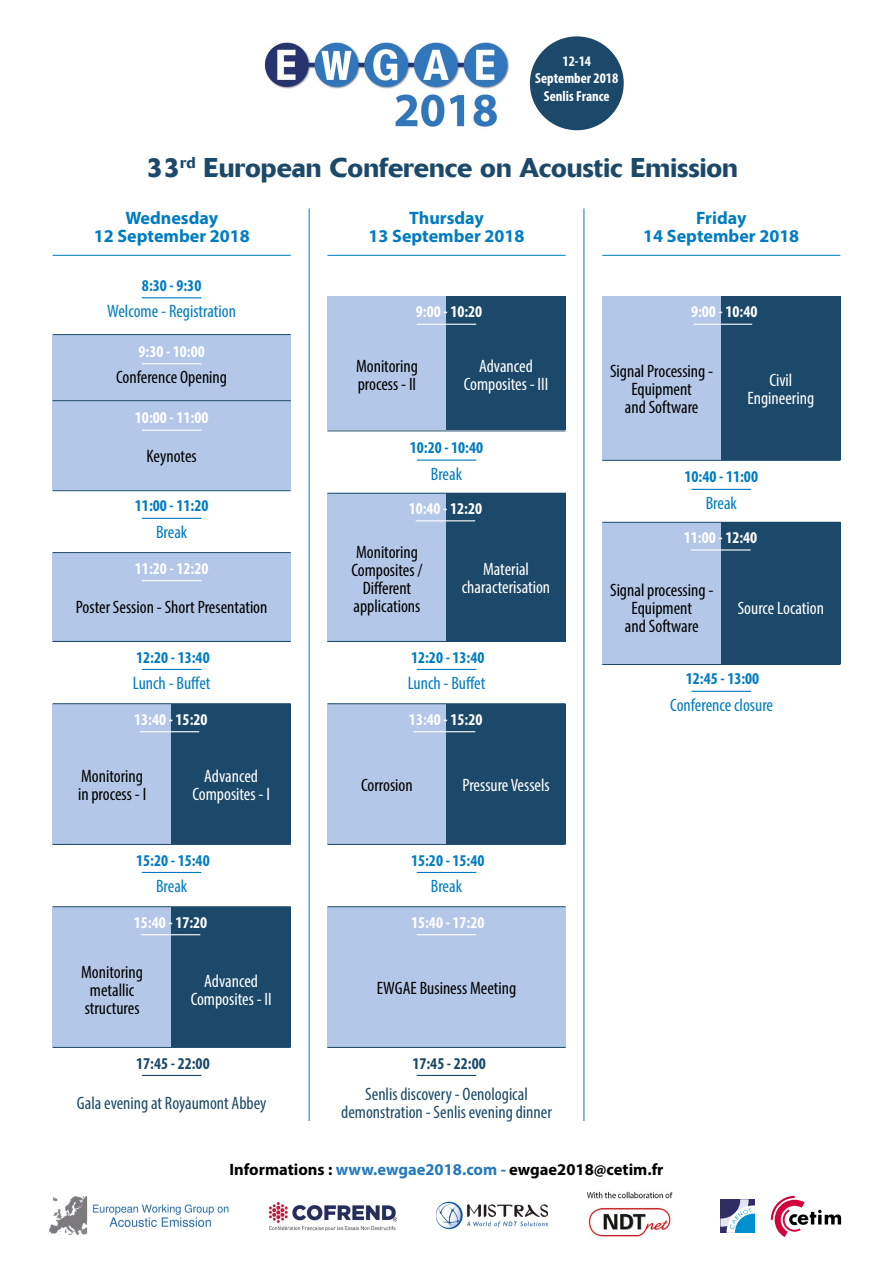
<style>
.page{position:relative;width:893px;height:1263px;background:#fff}
.page>*{position:absolute;margin:0;border:0;box-sizing:border-box;transform-origin:0 0}
.t1{font:500 27px "Delta";color:#1c4969}
.t2{font:condensed 18px/18px "Myriad Pro";color:#000;text-align:center}
.t3{font:condensed 18px/18px "Myriad Pro";color:#fff;text-align:center}
.t4{font:condensed 18px/18px "Myriad Pro";color:#1c4969;text-align:center}
.t5{font:condensed 18px "Myriad Pro";color:#007cc1}
.t6{font:700 18px/18px "Myriad Pro";color:#007cc1;text-align:center}
.t7{font:700 condensed 16.5px "Myriad Pro";color:#fff}
.t8{font:700 condensed 16.5px "Myriad Pro";color:#007cc1}
.t9{font:700 16.5px "Myriad Pro";color:#000}
.t10{font:700 condensed 16.5px "Myriad Pro";color:#1c4969}
.t11{font:700 condensed 14.55px/17.5px "Myriad Pro";color:#fff;text-align:center}
.s1{color:#2479be}
</style>
<div class="page">
<img style="left:264px;top:42px;width:266px;height:85px">
<div style="left:530px;top:36px;width:94px;height:94px;background:#1c4969;border-radius:50%"></div>
<img style="left:49px;top:1196px;width:180px;height:39px">
<img style="left:269px;top:1202px;width:127px;height:29px">
<img style="left:436px;top:1201px;width:111px;height:29px">
<img style="left:587px;top:1191px;width:86px;height:46px">
<svg style="left:771px;top:1196px;width:70px;height:41px"></svg>
<svg style="left:720px;top:1199px;width:35px;height:34px"></svg>
<div style="left:327px;top:296px;width:119px;height:345px;background:#b3c7e8"></div>
<div style="left:446px;top:296px;width:120px;height:345px;background:#1c4969"></div>
<div style="left:53px;top:335px;width:238px;height:77px;background:#b3c7e8"></div>
<div style="left:53px;top:412px;width:238px;height:79px;background:#b3c7e8"></div>
<div style="left:53px;top:552px;width:238px;height:89px;background:#b3c7e8"></div>
<div style="left:602px;top:522px;width:119px;height:149px;background:#b3c7e8"></div>
<div style="left:721px;top:522px;width:119px;height:149px;background:#1c4969"></div>
<div style="left:602px;top:296px;width:119px;height:210px;background:#b3c7e8"></div>
<div style="left:721px;top:296px;width:119px;height:210px;background:#1c4969"></div>
<div style="left:53px;top:906px;width:119px;height:141px;background:#b3c7e8"></div>
<div style="left:172px;top:906px;width:119px;height:141px;background:#1c4969"></div>
<div style="left:53px;top:704px;width:119px;height:140px;background:#b3c7e8"></div>
<div style="left:327px;top:703px;width:119px;height:141px;background:#b3c7e8"></div>
<div style="left:327px;top:907px;width:239px;height:140px;background:#b3c7e8"></div>
<div style="left:172px;top:703px;width:119px;height:141px;background:#1c4969"></div>
<div style="left:446px;top:703px;width:120px;height:141px;background:#1c4969"></div>
<div style="left:325px;top:431px;width:243px;height:62px;background:#fff"></div>
<div style="left:600px;top:460px;width:242px;height:62px;background:#fff"></div>
<hr style="left:53px;top:255px;width:238px;height:1px;background:#007cc1">
<hr style="left:327px;top:255px;width:239px;height:1px;background:#007cc1">
<hr style="left:602px;top:255px;width:238px;height:1px;background:#007cc1">
<div style="left:602px;top:664px;width:238px;height:67px;background:#fff"></div>
<hr style="left:309px;top:208px;width:1px;height:913px;background:#007cc1">
<hr style="left:584px;top:208px;width:1px;height:913px;background:#007cc1">
<hr style="left:53px;top:334px;width:238px;height:1px;background:#1c4969">
<hr style="left:53px;top:400px;width:238px;height:1px;background:#1c4969">
<hr style="left:53px;top:490px;width:238px;height:1px;background:#1c4969">
<hr style="left:53px;top:552px;width:238px;height:1px;background:#1c4969">
<hr style="left:53px;top:641px;width:238px;height:1px;background:#1c4969">
<hr style="left:53px;top:703px;width:238px;height:1px;background:#1c4969">
<hr style="left:53px;top:844px;width:238px;height:1px;background:#1c4969">
<hr style="left:53px;top:906px;width:238px;height:1px;background:#1c4969">
<hr style="left:53px;top:1047px;width:238px;height:1px;background:#1c4969">
<hr style="left:327px;top:906px;width:239px;height:1px;background:#1c4969">
<hr style="left:327px;top:844px;width:239px;height:1px;background:#1c4969">
<hr style="left:327px;top:1047px;width:239px;height:1px;background:#1c4969">
<hr style="left:327px;top:431px;width:239px;height:1px;background:#1c4969">
<hr style="left:327px;top:493px;width:239px;height:1px;background:#1c4969">
<hr style="left:327px;top:641px;width:239px;height:1px;background:#1c4969">
<hr style="left:327px;top:703px;width:239px;height:1px;background:#1c4969">
<hr style="left:602px;top:664px;width:238px;height:1px;background:#1c4969">
<hr style="left:602px;top:460px;width:238px;height:1px;background:#1c4969">
<hr style="left:602px;top:522px;width:238px;height:1px;background:#1c4969">
<hr style="left:694px;top:324px;width:58px;height:1px;background:#fff">
<hr style="left:417px;top:324px;width:59px;height:1px;background:#fff">
<hr style="left:142px;top:297px;width:59px;height:1px;background:#007cc1">
<hr style="left:142px;top:363px;width:59px;height:1px;background:#fff">
<hr style="left:142px;top:430px;width:59px;height:1px;background:#fff">
<hr style="left:691px;top:489px;width:60px;height:1px;background:#007cc1">
<hr style="left:142px;top:518px;width:59px;height:1px;background:#007cc1">
<hr style="left:417px;top:459px;width:59px;height:2px;background:#007cc1">
<hr style="left:142px;top:580px;width:59px;height:1px;background:#fff">
<hr style="left:142px;top:669px;width:59px;height:1px;background:#007cc1">
<hr style="left:691px;top:691px;width:60px;height:1px;background:#007cc1">
<hr style="left:417px;top:669px;width:59px;height:1px;background:#007cc1">
<hr style="left:140px;top:731px;width:59px;height:1px;background:#fff">
<hr style="left:414px;top:731px;width:61px;height:1px;background:#fff">
<hr style="left:142px;top:872px;width:59px;height:1px;background:#007cc1">
<hr style="left:417px;top:872px;width:59px;height:1px;background:#007cc1">
<hr style="left:141px;top:934px;width:59px;height:1px;background:#fff">
<hr style="left:417px;top:934px;width:59px;height:1px;background:#fff">
<hr style="left:142px;top:1075px;width:59px;height:1px;background:#1c4969">
<hr style="left:417px;top:1075px;width:59px;height:1px;background:#1c4969">
<hr style="left:690px;top:549px;width:61px;height:2px;background:#fff">
<hr style="left:416px;top:520px;width:59px;height:1px;background:#fff">
<p class="t11" style="left:535px;top:52px;width:85px">12-14<br>September 2018<br>Senlis France</p>
<h1 class="t1" style="left:147px;top:151px;width:593px">33<sup>rd</sup> European Conference on Acoustic Emission</h1>
<p class="t6" style="left:94px;top:209px;width:157px">Wednesday<br>12 September 2018</p>
<p class="t6" style="left:369px;top:209px;width:157px">Thursday<br>13 September 2018</p>
<p class="t6" style="left:643px;top:209px;width:157px">Friday<br>14 September 2018</p>
<p class="t8" style="left:142px;top:275px;width:61px">8:30 - 9:30</p>
<p class="t5" style="left:107px;top:301px;width:130px">Welcome - Registration</p>
<p class="t7" style="left:138px;top:341px;width:68px">9:30 - 10:00</p>
<p class="t2" style="left:116px;top:368px;width:112px">Conference Opening</p>
<p class="t7" style="left:135px;top:407px;width:75px">10:00 - 11:00</p>
<p class="t2" style="left:147px;top:447px;width:52px">Keynotes</p>
<p class="t7" style="left:416px;top:301px;width:68px">9:00 - 10:20</p>
<p class="t7" style="left:691px;top:301px;width:68px">9:00 - 10:40</p>
<p class="t2" style="left:356px;top:356px;width:63px;text-align:left">Monitoring process - II</p>
<p class="t3" style="left:464px;top:357px;width:86px">Advanced<br>Composites - III</p>
<p class="t8" style="left:410px;top:437px;width:75px">10:20 - 10:40</p>
<p class="t5" style="left:431px;top:463px;width:33px">Break</p>
<p class="t2" style="left:610px;top:362px;width:105px">Signal Processing -<br>Equipment<br>and Software</p>
<p class="t3" style="left:747px;top:371px;width:68px">Civil<br>Engineering</p>
<p class="t8" style="left:685px;top:467px;width:75px">10:40 - 11:00</p>
<p class="t8" style="left:135px;top:496px;width:75px">11:00 - 11:20</p>
<p class="t5" style="left:706px;top:492px;width:33px">Break</p>
<p class="t5" style="left:156px;top:521px;width:33px">Break</p>
<p class="t7" style="left:409px;top:498px;width:75px">10:40 - 12:20</p>
<p class="t7" style="left:684px;top:527px;width:75px">11:00 - 12:40</p>
<p class="t7" style="left:135px;top:558px;width:75px">11:20 - 12:20</p>
<p class="t2" style="left:76px;top:598px;width:193px">Poster Session - Short Presentation</p>
<p class="t2" style="left:351px;top:542px;width:73px">Monitoring<br>Composites /<br>Different applications</p>
<p class="t3" style="left:462px;top:560px;width:90px">Material characterisation</p>
<p class="t2" style="left:610px;top:581px;width:105px">Signal processing -<br>Equipment<br>and Software</p>
<p class="t3" style="left:738px;top:599px;width:88px">Source Location</p>
<p class="t8" style="left:136px;top:647px;width:75px">12:20 - 13:40</p>
<p class="t5" style="left:133px;top:672px;width:79px">Lunch - Buffet</p>
<p class="t8" style="left:686px;top:668px;width:75px">12:45 - 13:00</p>
<p class="t8" style="left:411px;top:647px;width:75px">12:20 - 13:40</p>
<p class="t5" style="left:408px;top:672px;width:79px">Lunch - Buffet</p>
<p class="t7" style="left:134px;top:709px;width:75px">13:40 - 15:20</p>
<p class="t7" style="left:409px;top:709px;width:75px">13:40 - 15:20</p>
<p class="t2" style="left:78px;top:767px;width:70px;text-align:left">Monitoring in process - I</p>
<p class="t3" style="left:192px;top:767px;width:79px">Advanced<br>Composites - I</p>
<p class="t8" style="left:136px;top:850px;width:75px">15:20 - 15:40</p>
<p class="t5" style="left:156px;top:875px;width:33px">Break</p>
<p class="t2" style="left:361px;top:776px;width:53px">Corrosion</p>
<p class="t3" style="left:462px;top:776px;width:89px">Pressure Vessels</p>
<p class="t8" style="left:411px;top:850px;width:75px">15:20 - 15:40</p>
<p class="t5" style="left:431px;top:875px;width:33px">Break</p>
<p class="t7" style="left:134px;top:912px;width:75px">15:40 - 17:20</p>
<p class="t7" style="left:411px;top:912px;width:75px">15:40 - 17:20</p>
<p class="t2" style="left:81px;top:963px;width:63px;text-align:left">Monitoring metallic structures</p>
<p class="t3" style="left:191px;top:972px;width:83px">Advanced<br>Composites - II</p>
<p class="t2" style="left:377px;top:978px;width:141px">EWGAE Business Meeting</p>
<p class="t10" style="left:136px;top:1053px;width:75px">17:45 - 22:00</p>
<p class="t10" style="left:412px;top:1053px;width:75px">17:45 - 22:00</p>
<p class="t4" style="left:77px;top:1093px;width:191px">Gala evening at Royaumont Abbey</p>
<p class="t4" style="left:341px;top:1084px;width:212px">Senlis discovery - Oenological demonstration - Senlis evening dinner</p>
<p class="t5" style="left:670px;top:694px;width:104px">Conference closure</p>
<p class="t9" style="left:229px;top:1159px;width:436px">Informations : <span class="s1">www.ewgae2018.com -</span> ewgae2018@cetim.fr</p>
</div>
